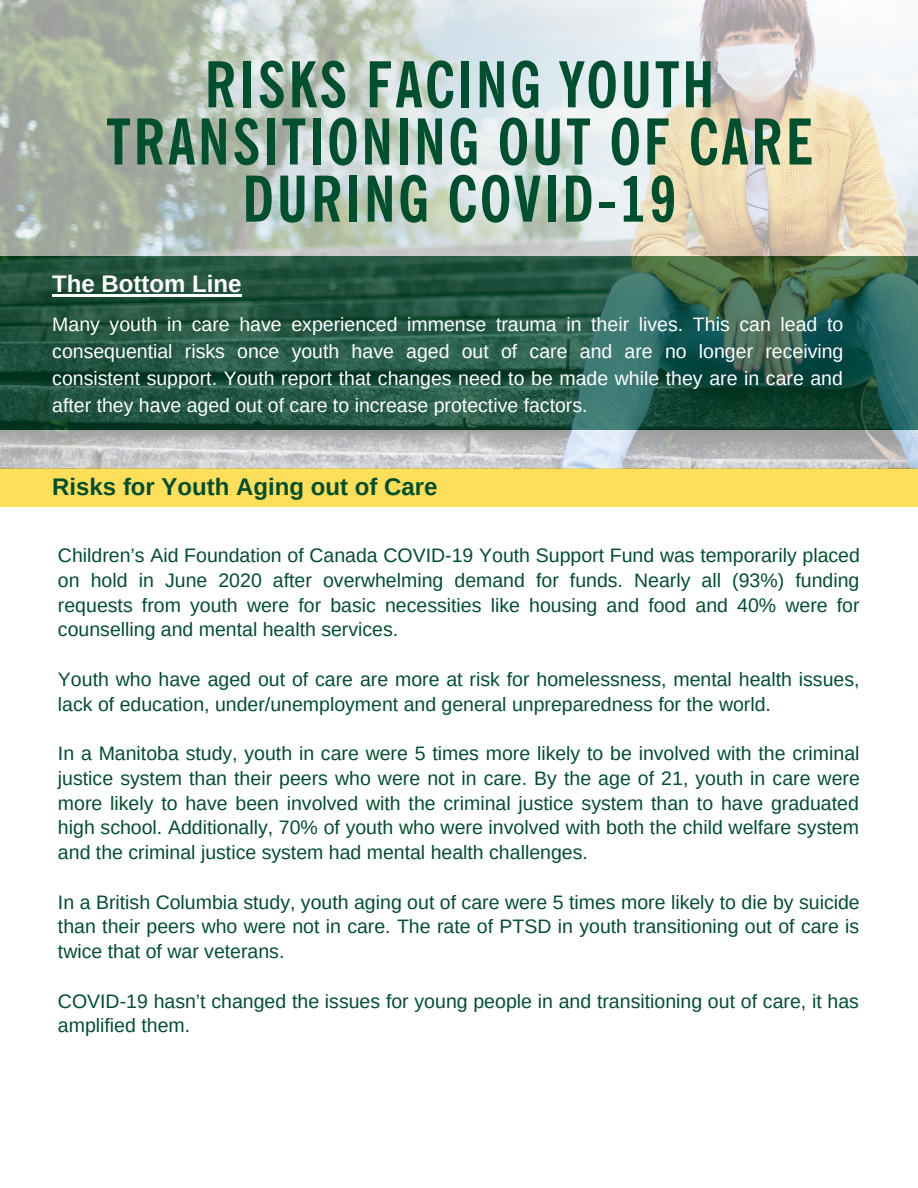
<style>
.page{position:relative;width:918px;height:1188px;background:#fff}
.page>*{position:absolute;margin:0;border:0;box-sizing:border-box;transform-origin:0 0}
.t1{font:700 condensed 63px/57.2px "News Gothic BT";letter-spacing:.04em;color:#004f2e;text-align:center}
.t2{font:700 24px "Arimo";color:#004f2e}
.t3{font:700 24px "Arimo";color:#fff}
.t4{font:19.5px/24.8px "Arimo";color:#004f2e;text-align:justify}
.t5{font:19.5px/27px "Arimo";color:#fff;text-align:justify}
</style>
<div class="page">
<div style="left:0;top:468px;width:918px;height:39px;background:#ffde59"></div>
<img style="left:0;top:0;width:918px;height:468px">
<hr style="left:52px;top:294px;width:190px;height:2px;background:#fff">
<p class="t1" style="left:106px;top:56px;width:708px">RISKS FACING YOUTH<br>TRANSITIONING OUT OF CARE<br>DURING COVID-19</p>
<p class="t3" style="left:52px;top:270px;width:191px">The Bottom Line</p>
<p class="t5" style="left:52px;top:311px;width:793px">Many youth in care have experienced immense trauma in their lives. This can lead to consequential risks once youth have aged out of care and are no longer receiving consistent support. Youth report that changes need to be made while they are in care and after they have aged out of care to increase protective factors.</p>
<p class="t2" style="left:52px;top:473px;width:387px">Risks for Youth Aging out of Care</p>
<p class="t4" style="left:58px;top:543px;width:803px">Children’s Aid Foundation of Canada COVID-19 Youth Support Fund was temporarily placed on hold in June 2020 after overwhelming demand for funds. Nearly all (93%) funding requests from youth were for basic necessities like housing and food and 40% were for counselling and mental health services.</p>
<p class="t4" style="left:58px;top:667px;width:803px">Youth who have aged out of care are more at risk for homelessness, mental health issues, lack of education, under/unemployment and general unpreparedness for the world.</p>
<p class="t4" style="left:58px;top:741px;width:803px">In a Manitoba study, youth in care were 5 times more likely to be involved with the criminal justice system than their peers who were not in care. By the age of 21, youth in care were more likely to have been involved with the criminal justice system than to have graduated high school. Additionally, 70% of youth who were involved with both the child welfare system and the criminal justice system had mental health challenges.</p>
<p class="t4" style="left:58px;top:890px;width:803px">In a British Columbia study, youth aging out of care were 5 times more likely to die by suicide than their peers who were not in care. The rate of PTSD in youth transitioning out of care is twice that of war veterans.</p>
<p class="t4" style="left:58px;top:989px;width:803px">COVID-19 hasn’t changed the issues for young people in and transitioning out of care, it has amplified them.</p>
</div>
